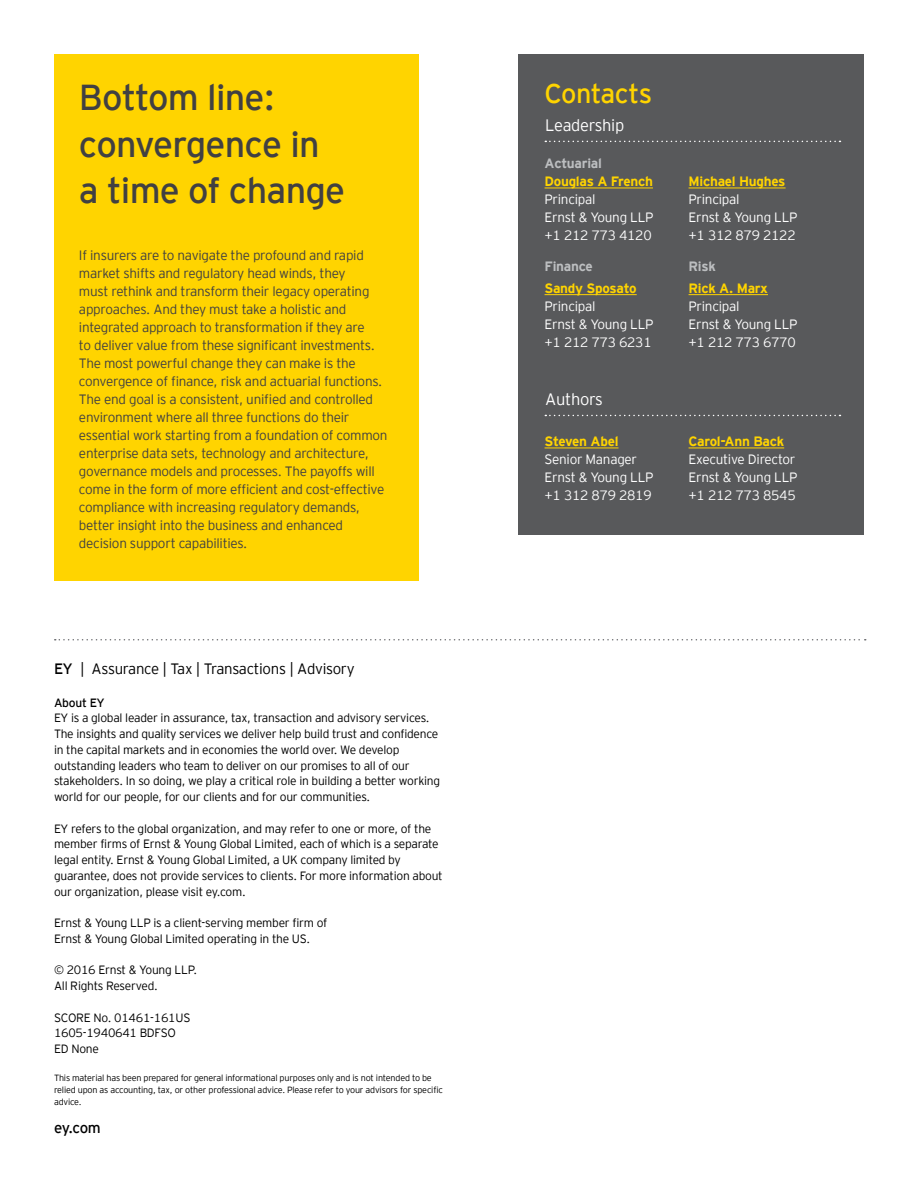
<style>
.page{position:relative;width:918px;height:1188px;background:#fff}
.page>*{position:absolute;margin:0;border:0;box-sizing:border-box;transform-origin:0 0}
.t1{font:36px/46.8px "EY Interstate";letter-spacing:-.02em;color:#414042}
.t2{font:27px "EY Interstate";letter-spacing:-.025em;color:#ffd400}
.t3{font:300 16.5px "EY Interstate";letter-spacing:-.02em;color:#fff}
.t4{font:300 15px "EY Interstate";letter-spacing:-.02em;color:#000}
.t5{font:15px "EY Interstate";color:#000}
.t6{font:300 13.5px/18px "EY Interstate";letter-spacing:-.02em;color:#414042}
.t7{font:300 13.5px/18px "EY Interstate";letter-spacing:-.02em;color:#fff}
.t8{font:700 13.5px "EY Interstate";letter-spacing:-.02em;color:#ffd400}
.t9{font:700 13.5px "EY Interstate";letter-spacing:-.02em;color:#bcbec0}
.t10{font:300 12px/15.8px "EY Interstate";letter-spacing:-.02em;color:#000}
.t11{font:12px "EY Interstate";letter-spacing:-.02em;color:#000}
.t12{font:300 9px/12px "EY Interstate";letter-spacing:-.02em;color:#000}
.s1{font-weight:400}
</style>
<div class="page">
<div style="left:54px;top:54px;width:364px;height:526px;background:#ffd400"></div>
<div style="left:518px;top:54px;width:345px;height:481px;background:#58595b"></div>
<svg style="left:55px;top:639px;width:811px;height:1px"></svg>
<hr style="left:545px;top:188px;width:108px;height:1px;background:#ffd400">
<hr style="left:689px;top:188px;width:97px;height:1px;background:#ffd400">
<hr style="left:545px;top:294px;width:92px;height:1px;background:#ffd400">
<hr style="left:689px;top:294px;width:79px;height:1px;background:#ffd400">
<svg style="left:545px;top:141px;width:295px;height:1px"></svg>
<hr style="left:545px;top:448px;width:74px;height:1px;background:#ffd400">
<hr style="left:689px;top:448px;width:95px;height:1px;background:#ffd400">
<svg style="left:545px;top:415px;width:295px;height:1px"></svg>
<h1 class="t1" style="left:79px;top:72px;width:268px">Bottom line: convergence in a time of change</h1>
<p class="t6" style="left:79px;top:246px;width:310px">If insurers are to navigate the profound and rapid market shifts and regulatory head winds, they<br>must rethink and transform their legacy operating approaches. And they must take a holistic and integrated approach to transformation if they are<br>to deliver value from these significant investments.<br>The most powerful change they can make is the convergence of finance, risk and actuarial functions.<br>The end goal is a consistent, unified and controlled environment where all three functions do their essential work starting from a foundation of common enterprise data sets, technology and architecture, governance models and processes. The payoffs will come in the form of more efficient and cost-effective compliance with increasing regulatory demands, better insight into the business and enhanced decision support capabilities.</p>
<p class="t4" style="left:54px;top:658px;width:302px"><span class="s1">EY</span> | Assurance | Tax | Transactions | Advisory</p>
<p class="t11" style="left:54px;top:694px;width:52px">About EY</p>
<p class="t10" style="left:54px;top:710px;width:388px">EY is a global leader in assurance, tax, transaction and advisory services.<br>The insights and quality services we deliver help build trust and confidence in the capital markets and in economies the world over. We develop outstanding leaders who team to deliver on our promises to all of our stakeholders. In so doing, we play a critical role in building a better working world for our people, for our clients and for our communities.</p>
<p class="t10" style="left:54px;top:820px;width:390px">EY refers to the global organization, and may refer to one or more, of the member firms of Ernst &amp; Young Global Limited, each of which is a separate legal entity. Ernst &amp; Young Global Limited, a UK company limited by guarantee, does not provide services to clients. For more information about our organization, please visit ey.com.</p>
<p class="t10" style="left:54px;top:914px;width:275px">Ernst &amp; Young LLP is a client-serving member firm of<br>Ernst &amp; Young Global Limited operating in the US.</p>
<p class="t10" style="left:54px;top:962px;width:145px">© 2016 Ernst &amp; Young LLP.<br>All Rights Reserved.</p>
<p class="t10" style="left:54px;top:1009px;width:138px">SCORE No. 01461-161US<br>1605-1940641 BDFSO<br>ED None</p>
<p class="t12" style="left:54px;top:1071px;width:390px">This material has been prepared for general informational purposes only and is not intended to be relied upon as accounting, tax, or other professional advice. Please refer to your advisors for specific advice.</p>
<p class="t5" style="left:54px;top:1117px;width:48px">ey.com</p>
<h2 class="t2" style="left:545px;top:74px;width:109px">Contacts</h2>
<h3 class="t3" style="left:545px;top:113px;width:80px">Leadership</h3>
<p class="t9" style="left:545px;top:153px;width:59px">Actuarial</p>
<p class="t8" style="left:545px;top:172px;width:110px">Douglas A French</p>
<p class="t7" style="left:545px;top:190px;width:111px">Principal<br>Ernst &amp; Young LLP +1 212 773 4120</p>
<p class="t9" style="left:545px;top:256px;width:50px">Finance</p>
<p class="t8" style="left:545px;top:278px;width:94px">Sandy Sposato</p>
<p class="t7" style="left:545px;top:296px;width:111px">Principal<br>Ernst &amp; Young LLP +1 212 773 6231</p>
<h3 class="t3" style="left:545px;top:387px;width:59px">Authors</h3>
<p class="t8" style="left:545px;top:432px;width:75px">Steven Abel</p>
<p class="t7" style="left:545px;top:450px;width:111px">Senior Manager<br>Ernst &amp; Young LLP +1 312 879 2819</p>
<p class="t8" style="left:689px;top:172px;width:99px">Michael Hughes</p>
<p class="t7" style="left:689px;top:190px;width:111px">Principal<br>Ernst &amp; Young LLP +1 312 879 2122</p>
<p class="t9" style="left:689px;top:257px;width:29px">Risk</p>
<p class="t8" style="left:689px;top:278px;width:81px">Rick A. Marx</p>
<p class="t7" style="left:689px;top:296px;width:111px">Principal<br>Ernst &amp; Young LLP +1 212 773 6770</p>
<p class="t8" style="left:689px;top:432px;width:97px">Carol-Ann Back</p>
<p class="t7" style="left:689px;top:450px;width:111px">Executive Director<br>Ernst &amp; Young LLP +1 212 773 8545</p>
</div>
